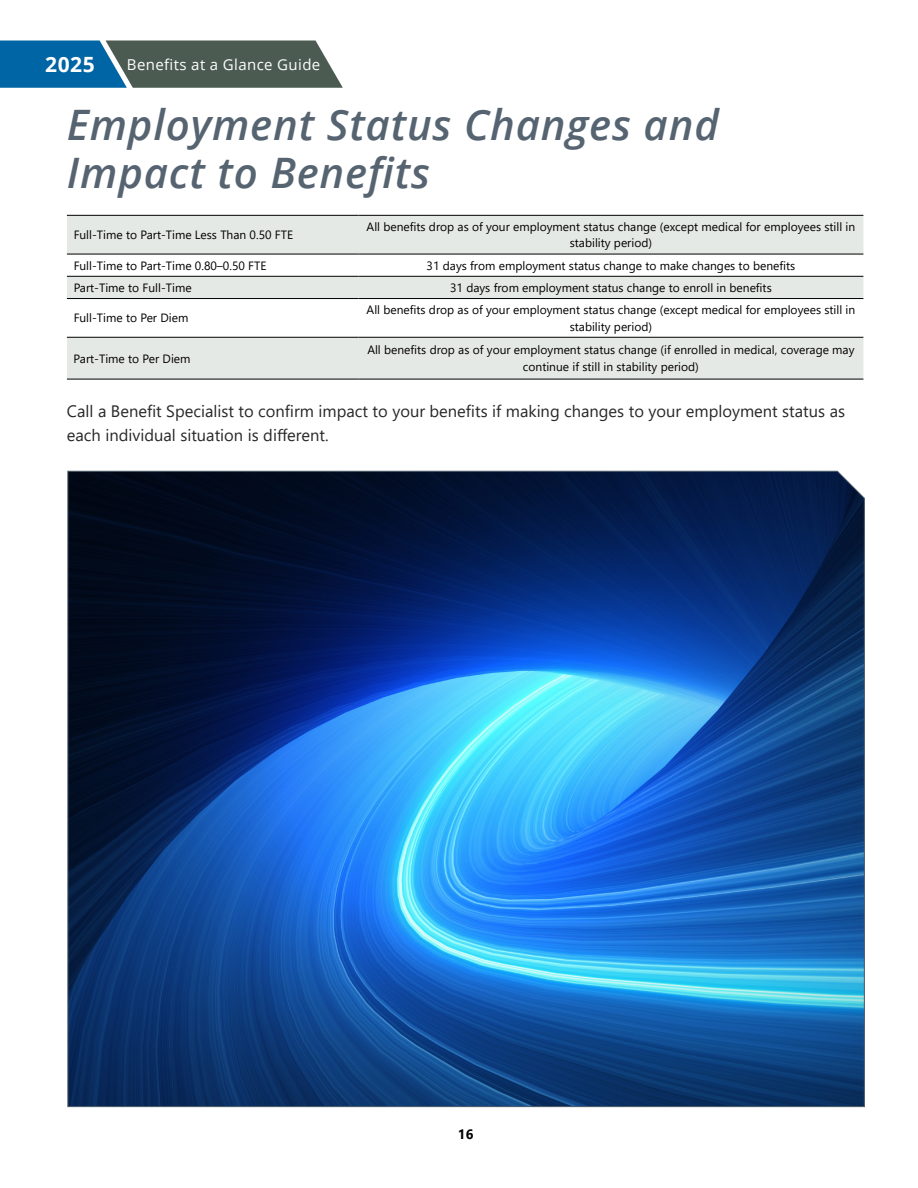
<style>
.page{position:relative;width:918px;height:1188px;background:#fff}
.page>*{position:absolute;margin:0;border:0;box-sizing:border-box;transform-origin:0 0}
.t1{font:italic 600 42px/48px "Open Sans";letter-spacing:.02em;color:#566471}
.t2{font:700 21px "Open Sans";color:#fff}
.t3{font:16.5px/24px "Segoe UI";color:#292829}
.t4{font:15px "Open Sans";letter-spacing:.025em;color:#fff}
.t5{font:700 13.5px "Segoe UI";color:#000}
.t6{font:12px/16.5px "Segoe UI";color:#000;text-align:center}
</style>
<div class="page">
<svg style="left:0;top:40px;width:343px;height:48px;background:#406a79"></svg>
<div style="left:67px;top:216px;width:796px;height:163px;background:#e5e9e6"></div>
<svg style="left:67px;top:255px;width:796px;height:82px"></svg>
<hr style="left:67px;top:215px;width:291px;height:1px;background:#000">
<hr style="left:358px;top:215px;width:505px;height:1px;background:#000">
<hr style="left:67px;top:254px;width:291px;height:1px;background:#000">
<hr style="left:358px;top:254px;width:505px;height:1px;background:#000">
<hr style="left:67px;top:276px;width:291px;height:1px;background:#000">
<hr style="left:358px;top:276px;width:505px;height:1px;background:#000">
<hr style="left:67px;top:298px;width:291px;height:1px;background:#000">
<hr style="left:358px;top:298px;width:505px;height:1px;background:#000">
<hr style="left:67px;top:337px;width:291px;height:1px;background:#000">
<hr style="left:358px;top:337px;width:505px;height:1px;background:#000">
<hr style="left:67px;top:379px;width:291px;height:1px;background:#000">
<hr style="left:358px;top:379px;width:505px;height:1px;background:#000">
<img style="left:67px;top:471px;width:798px;height:636px">
<h2 class="t2" style="left:45px;top:50px;width:51px">2025</h2>
<p class="t4" style="left:127px;top:54px;width:195px">Benefits at a Glance Guide</p>
<h1 class="t1" style="left:67px;top:100px;width:654px">Employment Status Changes and<br>Impact to Benefits</h1>
<p class="t6" style="left:74px;top:225px;width:221px">Full-Time to Part-Time Less Than 0.50 FTE</p>
<p class="t6" style="left:367px;top:217px;width:490px">All benefits drop as of your employment status change (except medical for employees still in stability period)</p>
<p class="t6" style="left:74px;top:256px;width:194px">Full-Time to Part-Time 0.80–0.50 FTE</p>
<p class="t6" style="left:427px;top:256px;width:370px">31 days from employment status change to make changes to benefits</p>
<p class="t6" style="left:74px;top:278px;width:119px">Part-Time to Full-Time</p>
<p class="t6" style="left:450px;top:278px;width:323px">31 days from employment status change to enroll in benefits</p>
<p class="t6" style="left:74px;top:309px;width:116px">Full-Time to Per Diem</p>
<p class="t6" style="left:367px;top:300px;width:490px">All benefits drop as of your employment status change (except medical for employees still in stability period)</p>
<p class="t6" style="left:74px;top:349px;width:118px">Part-Time to Per Diem</p>
<p class="t6" style="left:367px;top:341px;width:489px">All benefits drop as of your employment status change (if enrolled in medical, coverage may continue if still in stability period)</p>
<h3 class="t3" style="left:67px;top:397px;width:780px">Call a Benefit Specialist to confirm impact to your benefits if making changes to your employment status as each individual situation is different.</h3>
<p class="t5" style="left:458px;top:1121px;width:17px">16</p>
</div>
